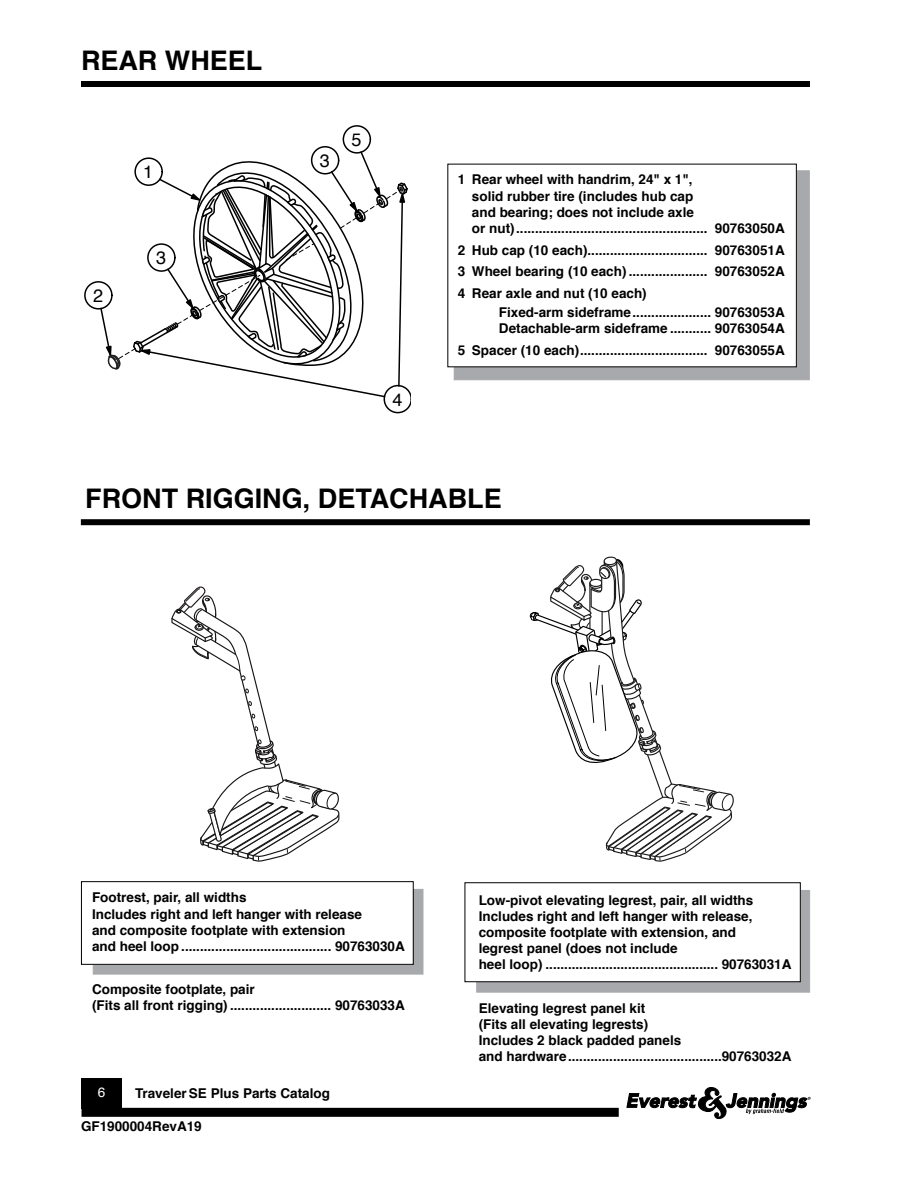
<style>
.page{position:relative;width:918px;height:1188px;background:#fff}
.page>*{position:absolute;margin:0;border:0;box-sizing:border-box;transform-origin:0 0}
.t1{font:700 27px "Helvetica";color:#000}
.t2{font:18px "Helvetica";color:#000}
.t3{font:700 13.5px/16.2px "Helvetica";color:#000}
.t4{font:13.5px "Helvetica";color:#fff}
</style>
<div class="page">
<div style="left:81px;top:81px;width:729px;height:6px;background:#000"></div>
<div style="left:82px;top:1108px;width:537px;height:9px;background:#000"></div>
<div style="left:82px;top:1079px;width:40px;height:30px;background:#000"></div>
<svg style="left:626px;top:1087px;width:185px;height:32px"></svg>
<div style="left:93px;top:889px;width:330px;height:85px;background:#a7a9ac"></div>
<div style="left:81px;top:882px;width:332px;height:82px;background:#fff"></div>
<div style="left:81px;top:881px;width:333px;height:84px;border:1px solid #000"></div>
<div style="left:476px;top:890px;width:334px;height:103px;background:#a7a9ac;border:1px solid #a7a9ac"></div>
<div style="left:465px;top:883px;width:335px;height:99px;background:#fff"></div>
<div style="left:465px;top:882px;width:336px;height:100px;border:1px solid #000"></div>
<svg style="left:530px;top:556px;width:204px;height:306px"></svg>
<svg style="left:171px;top:586px;width:169px;height:276px"></svg>
<div style="left:81px;top:519px;width:729px;height:6px;background:#000"></div>
<div style="left:84px;top:281px;width:29px;height:29px;border:2px solid #000;border-radius:50%"></div>
<svg style="left:99px;top:125px;width:312px;height:289px"></svg>
<div style="left:343px;top:125px;width:28px;height:29px;border:2px solid #000;border-radius:50%"></div>
<div style="left:454px;top:170px;width:356px;height:210px;background:#a7a9ac"></div>
<div style="left:448px;top:164px;width:348px;height:203px;background:#fff"></div>
<h1 class="t1" style="left:81px;top:38px;width:183px">REAR WHEEL</h1>
<h2 class="t2" style="left:143px;top:156px;width:12px">1</h2>
<h2 class="t2" style="left:93px;top:280px;width:12px">2</h2>
<h2 class="t2" style="left:156px;top:242px;width:12px">3</h2>
<h2 class="t2" style="left:320px;top:145px;width:12px">3</h2>
<h2 class="t2" style="left:351px;top:124px;width:12px">5</h2>
<h2 class="t2" style="left:392px;top:384px;width:12px">4</h2>
<p class="t3" style="left:472px;top:172px;width:314px;text-indent:-14px">1 Rear wheel with handrim, 24" x 1",<br>solid rubber tire (includes hub cap<br>and bearing; does not include axle<br>or nut)................................................... 90763050A</p>
<p class="t3" style="left:458px;top:239px;width:329px;line-height:21.6px;text-align:justify">2 Hub cap (10 each)................................ 90763051A 3 Wheel bearing (10 each) ..................... 90763052A 4 Rear axle and nut (10 each)</p>
<p class="t3" style="left:499px;top:305px;width:287px">Fixed-arm sideframe..................... 90763053A<br>Detachable-arm sideframe ........... 90763054A</p>
<p class="t3" style="left:458px;top:342px;width:329px">5 Spacer (10 each).................................. 90763055A</p>
<h1 class="t1" style="left:85px;top:476px;width:418px">FRONT RIGGING, DETACHABLE</h1>
<p class="t3" style="left:92px;top:890px;width:314px">Footrest, pair, all widths<br>Includes right and left hanger with release<br>and composite footplate with extension<br>and heel loop ........................................ 90763030A</p>
<p class="t3" style="left:92px;top:981px;width:314px">Composite footplate, pair<br>(Fits all front rigging) ........................... 90763033A</p>
<p class="t4" style="left:98px;top:1082px;width:9px">6</p>
<p class="t3" style="left:135px;top:1085px;width:197px">Traveler SE Plus Parts Catalog</p>
<p class="t3" style="left:81px;top:1119px;width:122px">GF1900004RevA19</p>
<p class="t3" style="left:479px;top:892px;width:314px">Low-pivot elevating legrest, pair, all widths Includes right and left hanger with release, composite footplate with extension, and<br>legrest panel (does not include<br>heel loop) .............................................. 90763031A</p>
<p class="t3" style="left:479px;top:1000px;width:314px">Elevating legrest panel kit<br>(Fits all elevating legrests)<br>Includes 2 black padded panels<br>and hardware.........................................90763032A</p>
</div>
